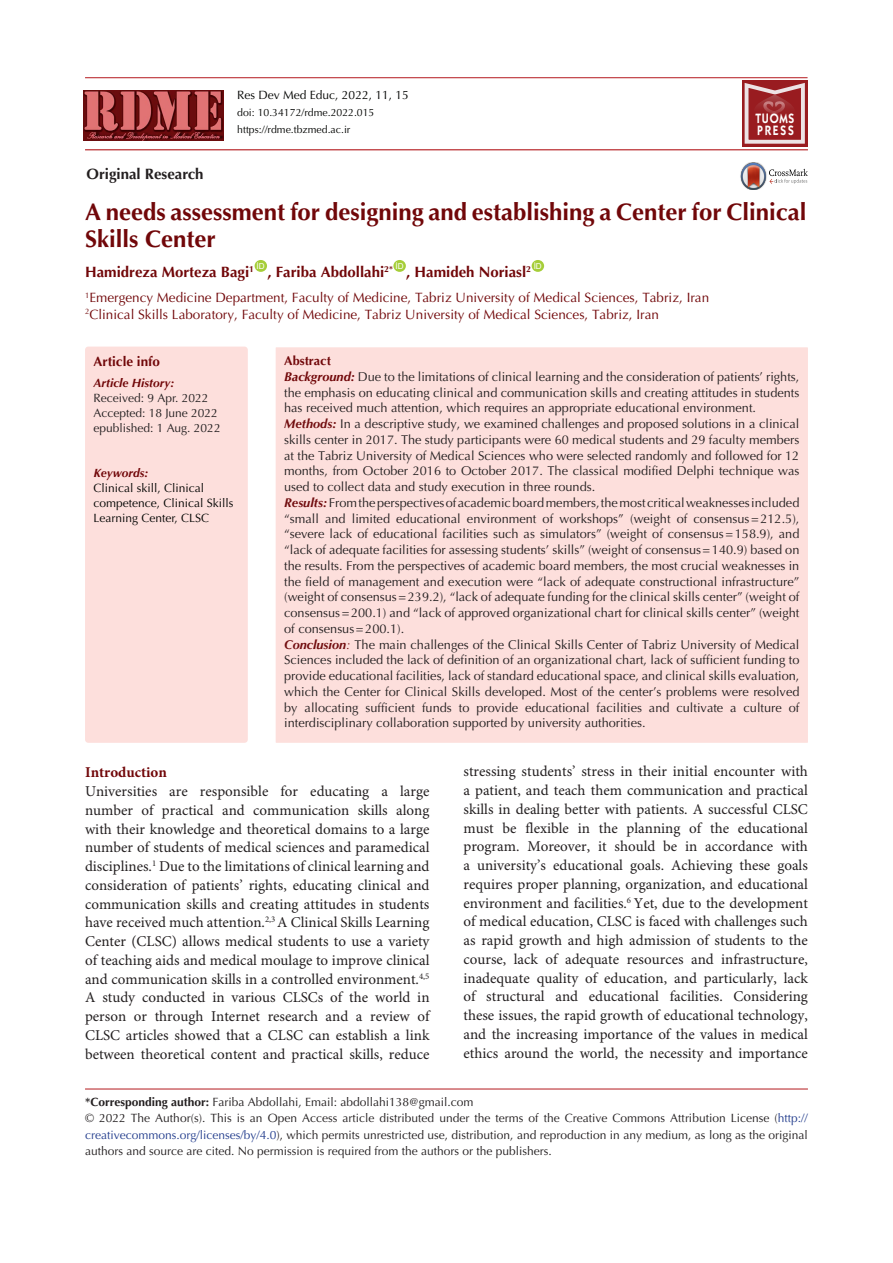
<style>
.page{position:relative;width:893px;height:1263px;background:#fff}
.page>*{position:absolute;margin:0;border:0;box-sizing:border-box;transform-origin:0 0}
.t1{font:700 24px/27px "Optima LT Std";color:#710709}
.annotation_text{font:15px/18.8px "Minion Pro";color:#231f20;text-align:justify}
.t2{font:700 15px "Optima LT Std";color:#710709}
.t3{font:700 15px "Optima LT Std";color:#231f20}
.t4{font:700 15px "Minion Pro";color:#710709}
.t5{font:600 13.65px/12px "ITC Kabel Std";letter-spacing:.11em;color:#fff;scale:.85 1}
.t6{font:13.5px "Optima LT Std";color:#710709}
.t7{font:700 13.5px "Optima LT Std";color:#710709}
.t8{font:12.75px/15.8px "Optima LT Std";color:#231f20;text-align:justify}
.t9{font:700 12.75px "Optima LT Std";color:#710709}
.corresponding{font:12px/16.5px "Optima LT Std";color:#231f20;text-align:justify}
.t10{font:12px/15px "Optima LT Std";color:#040503}
.t11{font:italic 700 12px "Optima LT Std";color:#710709}
.t12{font:10.5px "Optima LT Std";color:#040503}
.t13{font:8.1px "Arial";color:#fff}
.s1{font-weight:700;font-style:italic;color:#710709}
.s2{font-weight:700;font-style:italic;color:#710d0f}
.s3{font-style:italic;color:#710d0f}
.s4{font-weight:700}
.s5{color:#253f8e}
</style>
<div class="page">
<hr style="left:85px;top:149px;width:723px;height:1px;background:#b4191e">
<hr style="left:85px;top:77px;width:722px;height:1px;background:#b4191e">
<hr style="left:85px;top:1089px;width:723px;height:1px;background:#b4191e">
<div style="left:255px;top:260px;width:12px;height:12px;background:#a6ce39;border-radius:50%"></div>
<div style="left:393px;top:260px;width:13px;height:12px;background:#a6ce39;border-radius:50%"></div>
<div style="left:532px;top:260px;width:12px;height:12px;background:#a6ce39;border-radius:50%"></div>
<div style="left:86px;top:347px;width:161px;height:395px;background:#fddfdc;border-radius:3px"></div>
<div style="left:85px;top:347px;width:163px;height:396px;border:2px solid #fddfdc;border-radius:3px"></div>
<div style="left:276px;top:347px;width:532px;height:396px;background:#fddfdc"></div>
<img style="left:740px;top:162px;width:19px;height:18px">
<svg style="left:741px;top:163px;width:67px;height:27px"></svg>
<img style="left:83px;top:91px;width:141px;height:49px">
<svg style="left:742px;top:81px;width:65px;height:66px"></svg>
<svg style="left:745px;top:83px;width:60px;height:61px;background:#ae4f52"></svg>
<p class="t3" style="left:87px;top:165px;width:118px">Original Research</p>
<p class="t10" style="left:237px;top:88px;width:173px">Res Dev Med Educ, 2022, 11, 15</p>
<p class="t12" style="left:237px;top:107px;width:139px">doi: 10.34172/rdme.2022.015</p>
<p class="t12" style="left:237px;top:124px;width:115px">https://rdme.tbzmed.ac.ir</p>
<p class="t5" style="left:755px;top:112px;width:47px">TUOMS<br>PRESS</p>
<p class="t1" style="left:85px;top:198px;width:723px">A needs assessment for designing and establishing a Center for Clinical<br>Skills Center</p>
<p class="t2" style="left:85px;top:264px;width:171px">Hamidreza Morteza Bagi<sup>1</sup></p>
<p class="t13" style="left:257px;top:261px;width:10px">ID</p>
<p class="t2" style="left:267px;top:264px;width:127px">, Fariba Abdollahi<sup>2*</sup></p>
<p class="t13" style="left:395px;top:261px;width:10px">ID</p>
<p class="t2" style="left:406px;top:264px;width:126px">, Hamideh Noriasl<sup>2</sup></p>
<p class="t13" style="left:534px;top:261px;width:10px">ID</p>
<p class="t6" style="left:85px;top:290px;width:626px"><sup>1</sup>Emergency Medicine Department, Faculty of Medicine, Tabriz University of Medical Sciences, Tabriz, Iran</p>
<p class="t6" style="left:85px;top:306px;width:575px"><sup>2</sup>Clinical Skills Laboratory, Faculty of Medicine, Tabriz University of Medical Sciences, Tabriz, Iran</p>
<p class="t7" style="left:93px;top:353px;width:68px">Article info</p>
<p class="t11" style="left:93px;top:375px;width:83px">Article History:</p>
<p class="corresponding" style="left:93px;top:389px;width:117px">Received: 9 Apr. 2022</p>
<p class="corresponding" style="left:93px;top:404px;width:126px">Accepted: 18 June 2022</p>
<p class="corresponding" style="left:93px;top:419px;width:129px">epublished: 1 Aug. 2022</p>
<p class="t11" style="left:93px;top:465px;width:57px">Keywords:</p>
<p class="t10" style="left:93px;top:480px;width:142px">Clinical skill, Clinical competence, Clinical Skills<br>Learning Center, CLSC</p>
<p class="t9" style="left:284px;top:353px;width:48px">Abstract</p>
<p class="t8" style="left:284px;top:369px;width:517px"><span class="s1">Background:</span> Due to the limitations of clinical learning and the consideration of patients’ rights, the emphasis on educating clinical and communication skills and creating attitudes in students has received much attention, which requires an appropriate educational environment.</p>
<p class="t8" style="left:284px;top:416px;width:517px"><span class="s2">Methods:</span> In a descriptive study, we examined challenges and proposed solutions in a clinical skills center in 2017. The study participants were 60 medical students and 29 faculty members at the Tabriz University of Medical Sciences who were selected randomly and followed for 12 months, from October 2016 to October 2017. The classical modified Delphi technique was used to collect data and study execution in three rounds.</p>
<p class="t8" style="left:284px;top:495px;width:517px"><span class="s2">Results:</span> From the perspectives of academic board members, the most critical weaknesses included “small and limited educational environment of workshops” (weight of consensus=212.5), “severe lack of educational facilities such as simulators” (weight of consensus=158.9), and “lack of adequate facilities for assessing students’ skills” (weight of consensus=140.9) based on the results. From the perspectives of academic board members, the most crucial weaknesses in the field of management and execution were “lack of adequate constructional infrastructure” (weight of consensus=239.2), “lack of adequate funding for the clinical skills center” (weight of consensus=200.1) and “lack of approved organizational chart for clinical skills center” (weight of consensus=200.1).</p>
<p class="t8" style="left:284px;top:637px;width:517px"><span class="s2">Conclusion</span><span class="s3">:</span> The main challenges of the Clinical Skills Center of Tabriz University of Medical Sciences included the lack of definition of an organizational chart, lack of sufficient funding to provide educational facilities, lack of standard educational space, and clinical skills evaluation, which the Center for Clinical Skills developed. Most of the center’s problems were resolved by allocating sufficient funds to provide educational facilities and cultivate a culture of interdisciplinary collaboration supported by university authorities.</p>
<p class="annotation_text" style="left:463px;top:763px;width:346px">stressing students’ stress in their initial encounter with a patient, and teach them communication and practical skills in dealing better with patients. A successful CLSC must be flexible in the planning of the educational program. Moreover, it should be in accordance with a university’s educational goals. Achieving these goals requires proper planning, organization, and educational environment and facilities.<sup>6</sup> Yet, due to the development of medical education, CLSC is faced with challenges such as rapid growth and high admission of students to the course, lack of adequate resources and infrastructure, inadequate quality of education, and particularly, lack of structural and educational facilities. Considering these issues, the rapid growth of educational technology, and the increasing importance of the values in medical ethics around the world, the necessity and importance</p>
<p class="corresponding" style="left:85px;top:1094px;width:390px"><span class="s4">*Corresponding author:</span> Fariba Abdollahi, Email: abdollahi138@gmail.com</p>
<p class="corresponding" style="left:85px;top:1110px;width:724px">© 2022 The Author(s). This is an Open Access article distributed under the terms of the Creative Commons Attribution License (<span class="s5">http:// creativecommons.org/licenses/by/4.0</span>), which permits unrestricted use, distribution, and reproduction in any medium, as long as the original authors and source are cited. No permission is required from the authors or the publishers.</p>
<p class="t4" style="left:85px;top:762px;width:83px">Introduction</p>
<p class="annotation_text" style="left:85px;top:783px;width:346px">Universities are responsible for educating a large number of practical and communication skills along with their knowledge and theoretical domains to a large number of students of medical sciences and paramedical disciplines.<sup>1</sup> Due to the limitations of clinical learning and consideration of patients’ rights, educating clinical and communication skills and creating attitudes in students have received much attention.<sup>2,3</sup> A Clinical Skills Learning Center (CLSC) allows medical students to use a variety of teaching aids and medical moulage to improve clinical and communication skills in a controlled environment.<sup>4,5<br></sup>A study conducted in various CLSCs of the world in person or through Internet research and a review of CLSC articles showed that a CLSC can establish a link between theoretical content and practical skills, reduce</p>
</div>
